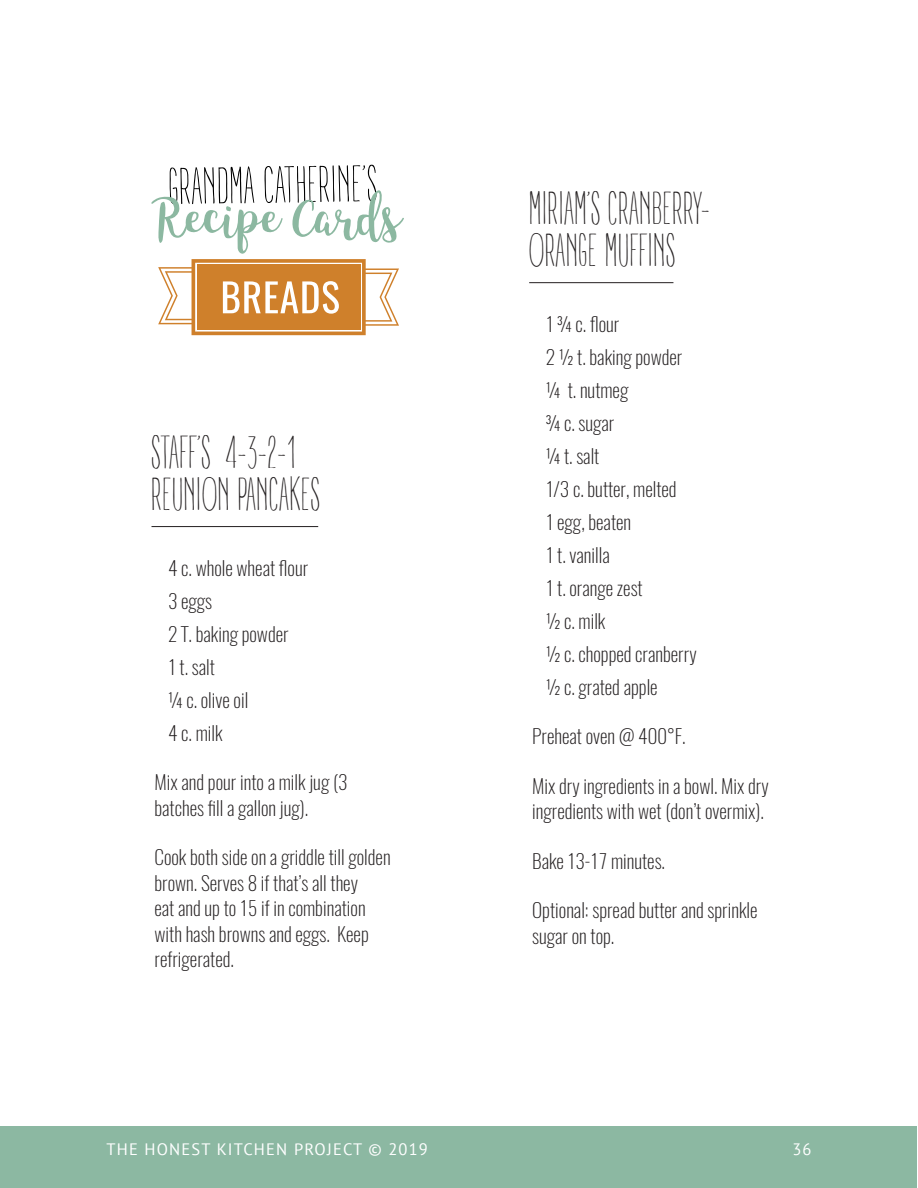
<style>
.page{position:relative;width:918px;height:1188px;background:#fff}
.page>*{position:absolute;margin:0;border:0;box-sizing:border-box;transform-origin:0 0}
.RECIPE_TITLE{font:45px/42px "ADAYWITHOUTSUN";letter-spacing:.025em;color:#231f20}
.Recipe_Instructions{font:200 19.5px/25.5px "Oswald";color:#231f20}
.Recipe_Ingredients{font:200 19.5px "Oswald";color:#231f20}
.t1{font:16.5px "PT Sans";letter-spacing:.07em;color:#fff}
</style>
<div class="page">
<div style="left:1px;top:1127px;width:916px;height:61px;background:#8cb8a2"></div>
<hr style="left:152px;top:526px;width:166px;height:1px;background:#231f20">
<hr style="left:529px;top:282px;width:144px;height:1px;background:#231f20">
<svg style="left:151px;top:165px;width:253px;height:170px"></svg>
<p class="RECIPE_TITLE" style="left:152px;top:431px;width:169px">STAFF’S 4-3-2-1<br>REUNION PANCAKES</p>
<p class="Recipe_Ingredients" style="left:168px;top:555px;width:142px">4 c. whole wheat flour</p>
<p class="Recipe_Ingredients" style="left:168px;top:588px;width:46px">3 eggs</p>
<p class="Recipe_Ingredients" style="left:168px;top:621px;width:122px">2 T. baking powder</p>
<p class="Recipe_Ingredients" style="left:168px;top:654px;width:48px">1 t. salt</p>
<p class="Recipe_Ingredients" style="left:168px;top:687px;width:82px">¼ c. olive oil</p>
<p class="Recipe_Ingredients" style="left:168px;top:720px;width:56px">4 c. milk</p>
<p class="Recipe_Instructions" style="left:154px;top:769px;width:195px">Mix and pour into a milk jug (3 batches fill a gallon jug).</p>
<p class="Recipe_Instructions" style="left:154px;top:844px;width:238px">Cook both side on a griddle till golden brown. Serves 8 if that’s all they<br>eat and up to 15 if in combination with hash browns and eggs. Keep refrigerated.</p>
<p class="RECIPE_TITLE" style="left:529px;top:187px;width:182px">MIRIAM’S CRANBERRY-<br>ORANGE MUFFINS</p>
<p class="Recipe_Ingredients" style="left:546px;top:311px;width:75px">1 ¾ c. flour</p>
<p class="Recipe_Ingredients" style="left:546px;top:344px;width:138px">2 ½ t. baking powder</p>
<p class="Recipe_Ingredients" style="left:546px;top:377px;width:84px">¼ t. nutmeg</p>
<p class="Recipe_Ingredients" style="left:546px;top:410px;width:70px">¾ c. sugar</p>
<p class="Recipe_Ingredients" style="left:546px;top:443px;width:55px">¼ t. salt</p>
<p class="Recipe_Ingredients" style="left:546px;top:476px;width:133px">1/3 c. butter, melted</p>
<p class="Recipe_Ingredients" style="left:546px;top:509px;width:87px">1 egg, beaten</p>
<p class="Recipe_Ingredients" style="left:546px;top:542px;width:66px">1 t. vanilla</p>
<p class="Recipe_Ingredients" style="left:546px;top:575px;width:99px">1 t. orange zest</p>
<p class="Recipe_Ingredients" style="left:546px;top:608px;width:61px">½ c. milk</p>
<p class="Recipe_Ingredients" style="left:546px;top:641px;width:152px">½ c. chopped cranberry</p>
<p class="Recipe_Ingredients" style="left:546px;top:674px;width:114px">½ c. grated apple</p>
<p class="Recipe_Instructions" style="left:532px;top:724px;width:155px">Preheat oven @ 400°F.</p>
<p class="Recipe_Instructions" style="left:532px;top:773px;width:238px">Mix dry ingredients in a bowl. Mix dry ingredients with wet (don’t overmix).</p>
<p class="Recipe_Instructions" style="left:532px;top:848px;width:134px">Bake 13-17 minutes.</p>
<p class="Recipe_Instructions" style="left:532px;top:898px;width:227px">Optional: spread butter and sprinkle sugar on top.</p>
<p class="t1" style="left:106px;top:1139px;width:323px">THE HONEST KITCHEN PROJECT © 2019</p>
<p class="t1" style="left:792px;top:1139px;width:21px">36</p>
</div>
